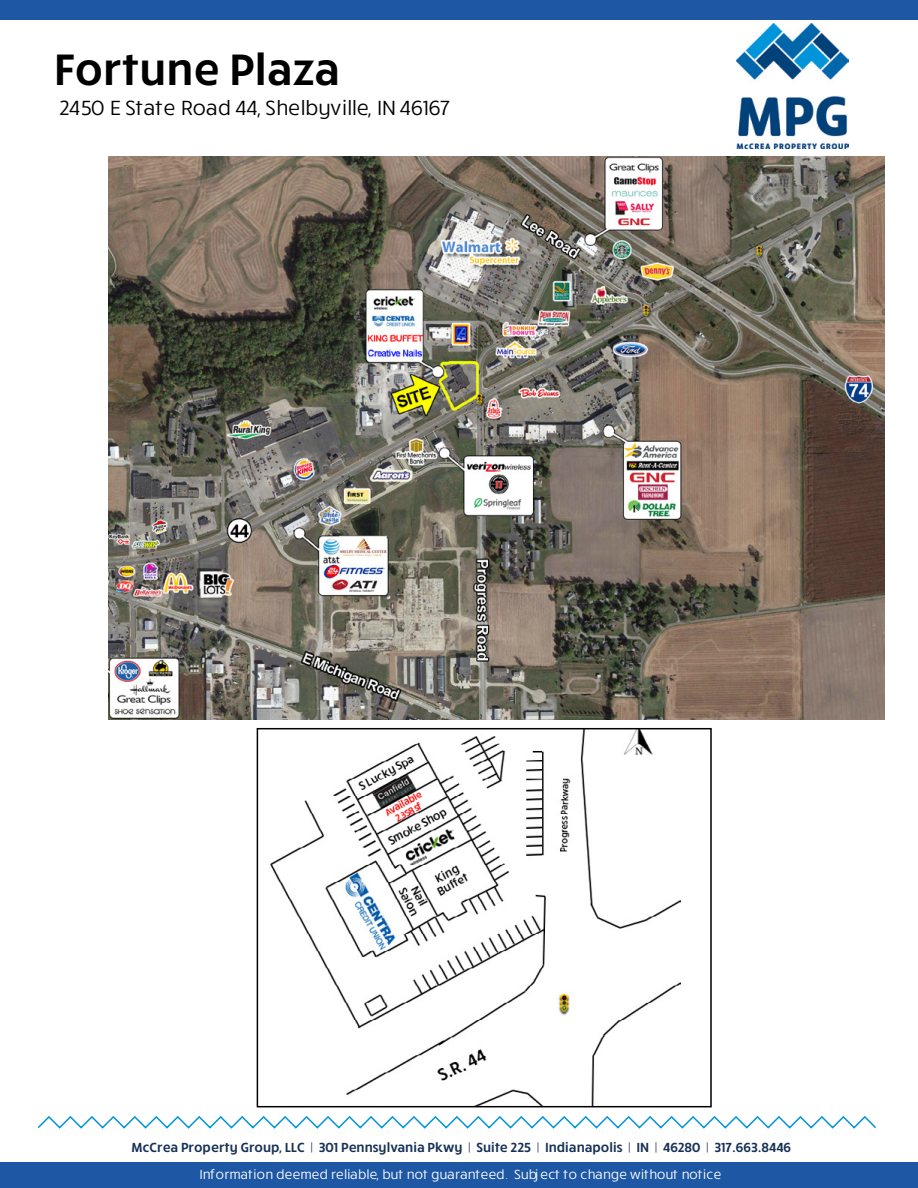
<style>
.page{position:relative;width:918px;height:1188px;background:#fff}
.page>*{position:absolute;margin:0;border:0;box-sizing:border-box;transform-origin:0 0}
.t1{font:600 45px "Ruck Sack";color:#000}
.t2{font:21px "Ruck Sack";color:#000}
.t3{font:600 13.5px "Ruck Sack";color:#163156}
.t4{font:13.5px "Ruck Sack";color:#fff}
</style>
<div class="page">
<img style="left:737px;top:24px;width:111px;height:124px">
<div style="left:0;top:0;width:918px;height:20px;background:#1e57a3"></div>
<div style="left:0;top:1163px;width:918px;height:25px;background:#1e57a3"></div>
<svg style="left:37px;top:1116px;width:839px;height:13px"></svg>
<img style="left:108px;top:157px;width:777px;height:563px">
<img style="left:270px;top:731px;width:410px;height:373px">
<div style="left:257px;top:728px;width:455px;height:379px;border:2px solid #000"></div>
<h1 class="t1" style="left:54px;top:39px;width:288px">Fortune Plaza</h1>
<h2 class="t2" style="left:58px;top:94px;width:393px">2450 E State Road 44, Shelbyville, IN 46167</h2>
<p class="t3" style="left:131px;top:1139px;width:662px">McCrea Property Group, LLC | 301 Pennsylvania Pkwy | Suite 225 | Indianapolis | IN | 46280 | 317.663.8446</p>
<p class="t4" style="left:199px;top:1165px;width:523px">Information deemed reliable, but not guaranteed. Subject to change without notice</p>
</div>
